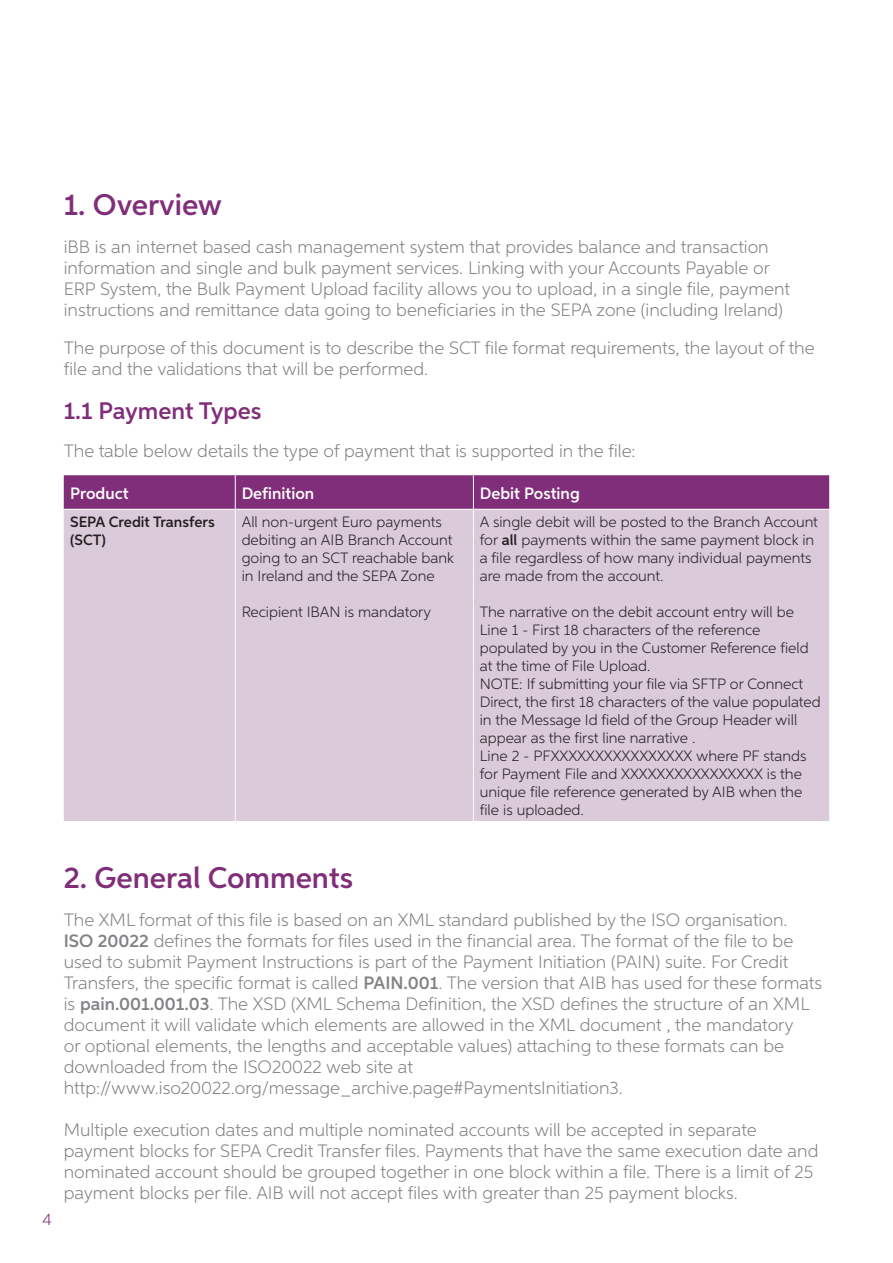
<style>
.page{position:relative;width:893px;height:1263px;background:#fff}
.page>*{position:absolute;margin:0;border:0;box-sizing:border-box;transform-origin:0 0}
.Heading_1{font:600 30px "Aspira";color:#812e7a}
.Heading_2{font:600 24px "Aspira";color:#812e7a}
.Body_text_12pt{font:300 18px/21px "Aspira";color:#808285}
.Table_heading{font:600 16.5px "Aspira";color:#fff}
.t1{font:300 16.5px "Aspira";color:#812e7a}
.Table_body_text{font:300 15px/18px "Aspira";color:#231f20}
.Table_body_text-2{font:600 15px/18px "Aspira";color:#231f20}
.s1{font-weight:600}
</style>
<div class="page">
<div style="left:64px;top:475px;width:765px;height:34px;background:#812e7a"></div>
<div style="left:64px;top:510px;width:765px;height:311px;background:#dacada"></div>
<hr style="left:235px;top:475px;width:1px;height:34px;background:#fff">
<hr style="left:473px;top:475px;width:1px;height:34px;background:#fff">
<hr style="left:235px;top:510px;width:1px;height:311px;background:#fff">
<hr style="left:473px;top:510px;width:1px;height:311px;background:#fff">
<p class="Heading_1" style="left:64px;top:186px;width:160px">1. Overview</p>
<p class="Body_text_12pt" style="left:64px;top:236px;width:728px">iBB is an internet based cash management system that provides balance and transaction information and single and bulk payment services. Linking with your Accounts Payable or ERP System, the Bulk Payment Upload facility allows you to upload, in a single file, payment instructions and remittance data going to beneficiaries in the SEPA zone (including Ireland)</p>
<p class="Body_text_12pt" style="left:64px;top:337px;width:752px">The purpose of this document is to describe the SCT file format requirements, the layout of the file and the validations that will be performed.</p>
<p class="Heading_2" style="left:64px;top:396px;width:199px">1.1 Payment Types</p>
<p class="Body_text_12pt" style="left:64px;top:440px;width:573px">The table below details the type of payment that is supported in the file:</p>
<p class="Table_heading" style="left:70px;top:483px;width:60px">Product</p>
<p class="Table_heading" style="left:242px;top:483px;width:74px">Definition</p>
<p class="Table_heading" style="left:480px;top:483px;width:101px">Debit Posting</p>
<p class="Table_body_text-2" style="left:70px;top:513px;width:146px">SEPA Credit Transfers (SCT)</p>
<p class="Table_body_text" style="left:242px;top:513px;width:214px">All non-urgent Euro payments debiting an AIB Branch Account going to an SCT reachable bank in Ireland and the SEPA Zone</p>
<p class="Table_body_text" style="left:242px;top:603px;width:191px">Recipient IBAN is mandatory</p>
<p class="Table_body_text" style="left:480px;top:513px;width:340px">A single debit will be posted to the Branch Account for <span class="s1">all</span> payments within the same payment block in a file regardless of how many individual payments are made from the account.</p>
<p class="Table_body_text" style="left:480px;top:603px;width:316px">The narrative on the debit account entry will be</p>
<p class="Table_body_text" style="left:480px;top:621px;width:330px">Line 1 - First 18 characters of the reference populated by you in the Customer Reference field at the time of File Upload.</p>
<p class="Table_body_text" style="left:480px;top:675px;width:342px">NOTE: If submitting your file via SFTP or Connect Direct, the first 18 characters of the value populated in the Message Id field of the Group Header will appear as the first line narrative .</p>
<p class="Table_body_text" style="left:480px;top:747px;width:328px">Line 2 - PFXXXXXXXXXXXXXXXX where PF stands for Payment File and XXXXXXXXXXXXXXXX is the unique file reference generated by AIB when the file is uploaded.</p>
<p class="t1" style="left:43px;top:1209px;width:11px">4</p>
<p class="Heading_1" style="left:64px;top:859px;width:291px">2. General Comments</p>
<p class="Body_text_12pt" style="left:64px;top:909px;width:760px">The XML format of this file is based on an XML standard published by the ISO organisation.<br><span class="s1">ISO 20022</span> defines the formats for files used in the financial area. The format of the file to be used to submit Payment Instructions is part of the Payment Initiation (PAIN) suite. For Credit Transfers, the specific format is called <span class="s1">PAIN.001</span>. The version that AIB has used for these formats is <span class="s1">pain.001.001.03</span>. The XSD (XML Schema Definition, the XSD defines the structure of an XML document it will validate which elements are allowed in the XML document , the mandatory<br>or optional elements, the lengths and acceptable values) attaching to these formats can be downloaded from the ISO20022 web site at http://www.iso20022.org/message_archive.page#PaymentsInitiation3.</p>
<p class="Body_text_12pt" style="left:64px;top:1119px;width:756px">Multiple execution dates and multiple nominated accounts will be accepted in separate payment blocks for SEPA Credit Transfer files. Payments that have the same execution date and nominated account should be grouped together in one block within a file. There is a limit of 25 payment blocks per file. AIB will not accept files with greater than 25 payment blocks.</p>
</div>
